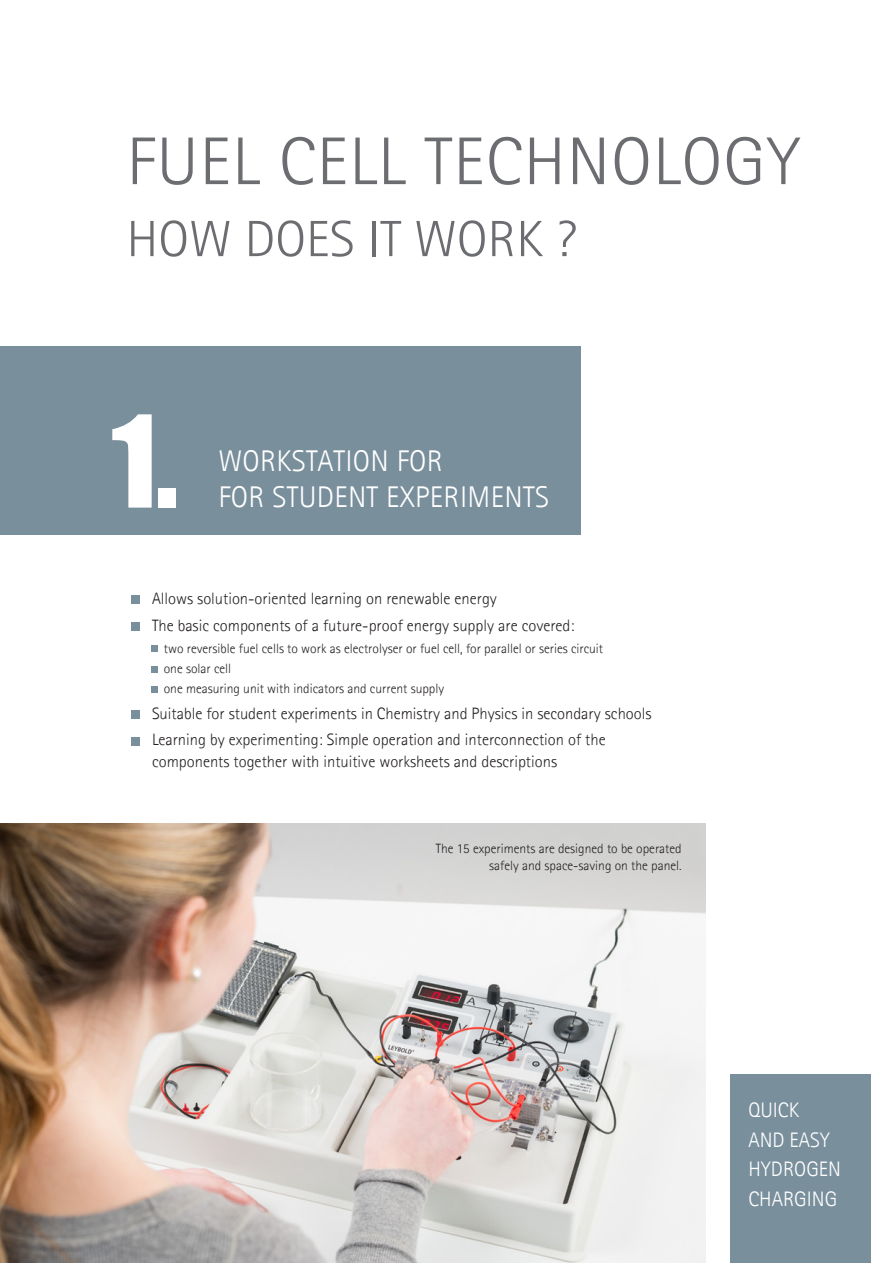
<style>
.page{position:relative;width:893px;height:1263px;background:#fff}
.page>*{position:absolute;margin:0;border:0;box-sizing:border-box;transform-origin:0 0}
.t1{font:117.9px "Impact";color:#fff}
.t2{font:300 67.5px "Agfa Rotis Sans Serif";letter-spacing:.015em;color:#6c6d70;scale:1.05 1}
.t3{font:300 51px "Agfa Rotis Sans Serif";color:#6c6d70;scale:1.05 1}
.t4{font:300 30px "Agfa Rotis Sans Serif";letter-spacing:.01em;color:#fff}
.t5{font:300 21px "Agfa Rotis Sans Serif";color:#fff}
.t6{font:300 16.5px/21.6px "Agfa Rotis Sans Serif";color:#231f20}
.t7{font:300 13.5px "Agfa Rotis Sans Serif";color:#231f20}
</style>
<div class="page">
<img style="left:0;top:823px;width:706px;height:440px">
<div style="left:131px;top:595px;width:8px;height:9px;background:#798f9c"></div>
<div style="left:131px;top:622px;width:8px;height:9px;background:#798f9c"></div>
<svg style="left:152px;top:646px;width:6px;height:6px"></svg>
<svg style="left:152px;top:666px;width:6px;height:6px"></svg>
<svg style="left:152px;top:687px;width:6px;height:6px"></svg>
<div style="left:131px;top:710px;width:8px;height:9px;background:#798f9c"></div>
<div style="left:131px;top:737px;width:8px;height:8px;background:#798f9c"></div>
<div style="left:0;top:347px;width:580px;height:188px;background:#798f9c"></div>
<div style="left:730px;top:1074px;width:141px;height:189px;background:#798f9c"></div>
<p class="t2" style="left:126px;top:123px;width:643px">FUEL CELL TECHNOLOGY</p>
<p class="t3" style="left:126px;top:210px;width:430px">HOW DOES IT WORK ?</p>
<p class="t1" style="left:112px;top:370px;width:68px">1.</p>
<p class="t4" style="left:218px;top:444px;width:226px">WORKSTATION FOR</p>
<p class="t4" style="left:218px;top:480px;width:332px">FOR STUDENT EXPERIMENTS</p>
<p class="t6" style="left:152px;top:587px;width:346px">Allows solution-oriented learning on renewable energy</p>
<p class="t6" style="left:152px;top:614px;width:424px">The basic components of a future-proof energy supply are covered:</p>
<p class="t7" style="left:164px;top:640px;width:441px">two reversible fuel cells to work as electrolyser or fuel cell, for parallel or series circuit</p>
<p class="t7" style="left:164px;top:661px;width:69px">one solar cell</p>
<p class="t7" style="left:164px;top:681px;width:282px">one measuring unit with indicators and current supply</p>
<p class="t6" style="left:152px;top:702px;width:501px">Suitable for student experiments in Chemistry and Physics in secondary schools</p>
<p class="t6" style="left:152px;top:729px;width:455px">Learning by experimenting: Simple operation and interconnection of the components together with intuitive worksheets and descriptions</p>
<p class="t7" style="left:436px;top:840px;width:247px">The 15 experiments are designed to be operated</p>
<p class="t7" style="left:489px;top:858px;width:194px">safely and space-saving on the panel.</p>
<p class="t5" style="left:748px;top:1098px;width:52px">QUICK</p>
<p class="t5" style="left:748px;top:1127px;width:83px">AND EASY</p>
<p class="t5" style="left:748px;top:1157px;width:94px">HYDROGEN</p>
<p class="t5" style="left:748px;top:1186px;width:90px">CHARGING</p>
</div>
